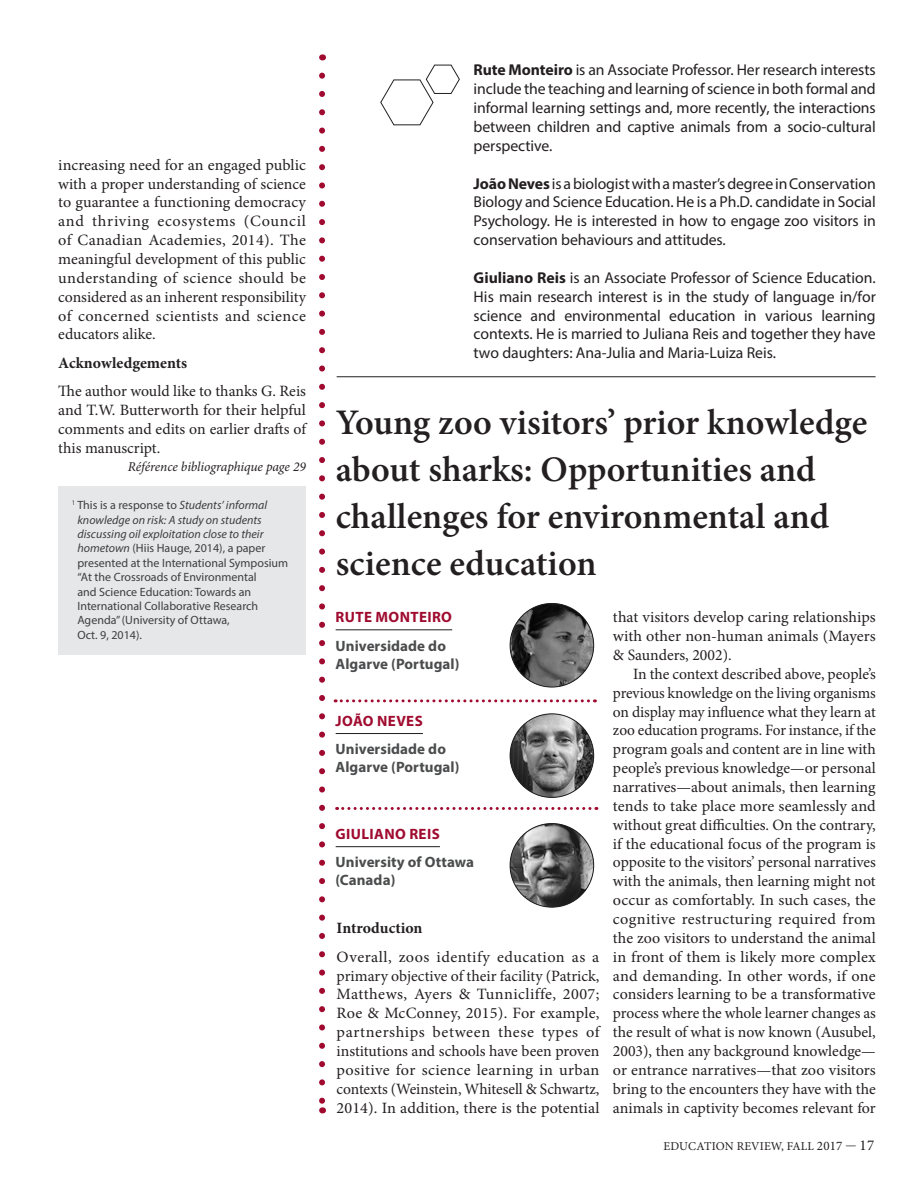
<style>
.page{position:relative;width:918px;height:1188px;background:#fff}
.page>*{position:absolute;margin:0;border:0;box-sizing:border-box;transform-origin:0 0}
.t1{font:600 36px/47.1px "Minion Pro";color:#231f20}
.t2{font:15.75px/18.9px "Minion Pro";color:#231f20;text-align:justify}
.t3{font:15.75px/18.9px "Myriad Pro";letter-spacing:-.005em;color:#231f20;text-align:justify}
.t4{font:700 15.75px "Minion Pro";color:#231f20}
.t5{font:700 15px/18px "Myriad Pro";letter-spacing:.005em;color:#4b4c4d}
.t6{font:700 15px "Myriad Pro";letter-spacing:.025em;color:#a00c30}
.t7{font:italic 13.5px "Minion Pro";letter-spacing:-.005em;color:#231f20}
.t8{font:12px/14.4px "Myriad Pro";color:#3e3e3f}
.t9{font:12px "Minion Pro";letter-spacing:.015em;color:#231f20}
.s1{font-style:italic}
.s2{font-weight:700}
.s3{font-size:13.05px}
.s4{font-size:15px}
</style>
<div class="page">
<div style="left:58px;top:487px;width:248px;height:168px;background:#e6e7e9"></div>
<hr style="left:337px;top:376px;width:539px;height:1px;background:#231f20">
<svg style="left:380px;top:64px;width:80px;height:62px"></svg>
<svg style="left:319px;top:76px;width:6px;height:1025px"></svg>
<hr style="left:336px;top:629px;width:116px;height:1px;background:#231f20">
<hr style="left:336px;top:733px;width:87px;height:1px;background:#231f20">
<hr style="left:336px;top:846px;width:104px;height:1px;background:#231f20">
<img style="left:510px;top:603px;width:84px;height:84px;border-radius:42px">
<img style="left:510px;top:714px;width:84px;height:83px;border-radius:42px">
<img style="left:510px;top:824px;width:84px;height:83px;border-radius:42px">
<svg style="left:335px;top:699px;width:260px;height:3px"></svg>
<svg style="left:337px;top:807px;width:260px;height:3px"></svg>
<p class="t2" style="left:58px;top:155px;width:249px">increasing need for an engaged public with a proper understanding of science to guarantee a functioning democracy and thriving ecosystems (Council of Canadian Academies, 2014). The meaningful development of this public understanding of science should be considered as an inherent responsibility of concerned scientists and science educators alike.</p>
<p class="t4" style="left:58px;top:352px;width:131px">Acknowledgements</p>
<p class="t2" style="left:58px;top:382px;width:249px">The author would like to thanks G. Reis and T.W. Butterworth for their helpful comments and edits on earlier drafts of this manuscript.</p>
<p class="t7" style="left:128px;top:458px;width:180px">Référence bibliographique page 29</p>
<p class="t8" style="left:77px;top:498px;width:212px;text-indent:-6px"><sup>1</sup> This is a response to <span class="s1">Students’ informal knowledge on risk: A study on students discussing oil exploitation close to their hometown</span> (Hiis Hauge, 2014), a paper presented at the International Symposium “At the Crossroads of Environmental<br>and Science Education: Towards an International Collaborative Research Agenda” (University of Ottawa,<br>Oct. 9, 2014).</p>
<p class="t3" style="left:474px;top:60px;width:404px"><span class="s2">Rute Monteiro</span> is an Associate Professor. Her research interests include the teaching and learning of science in both formal and informal learning settings and, more recently, the interactions between children and captive animals from a socio-cultural perspective.</p>
<p class="t3" style="left:474px;top:174px;width:404px"><span class="s2">João Neves</span> is a biologist with a master’s degree in Conservation Biology and Science Education. He is a Ph.D. candidate in Social Psychology. He is interested in how to engage zoo visitors in conservation behaviours and attitudes.</p>
<p class="t3" style="left:474px;top:268px;width:404px"><span class="s2">Giuliano Reis</span> is an Associate Professor of Science Education.<br>His main research interest is in the study of language in/for science and environmental education in various learning contexts. He is married to Juliana Reis and together they have two daughters: Ana-Julia and Maria-Luiza Reis.</p>
<h1 class="t1" style="left:336px;top:398px;width:533px">Young zoo visitors’ prior knowledge about sharks: Opportunities and challenges for environmental and science education</h1>
<p class="t6" style="left:336px;top:607px;width:118px">RUTE MONTEIRO</p>
<p class="t5" style="left:336px;top:636px;width:126px">Universidade do<br>Algarve (Portugal)</p>
<p class="t6" style="left:336px;top:711px;width:89px">JOÃO NEVES</p>
<p class="t5" style="left:336px;top:740px;width:126px">Universidade do<br>Algarve (Portugal)</p>
<p class="t6" style="left:336px;top:824px;width:106px">GIULIANO REIS</p>
<p class="t5" style="left:336px;top:853px;width:140px">University of Ottawa (Canada)</p>
<p class="t4" style="left:337px;top:917px;width:87px">Introduction</p>
<p class="t2" style="left:337px;top:947px;width:264px">Overall, zoos identify education as a primary objective of their facility (Patrick, Matthews, Ayers &amp; Tunnicliffe, 2007; Roe &amp; McConney, 2015). For example, partnerships between these types of institutions and schools have been proven positive for science learning in urban contexts (Weinstein, Whitesell &amp; Schwartz, 2014). In addition, there is the potential</p>
<p class="t2" style="left:613px;top:608px;width:264px">that visitors develop caring relationships with other non-human animals (Mayers &amp; Saunders, 2002).</p>
<p class="t2" style="left:613px;top:664px;width:264px;text-indent:20px">In the context described above, people’s previous knowledge on the living organisms on display may influence what they learn at zoo education programs. For instance, if the program goals and content are in line with people’s previous knowledge—or personal narratives—about animals, then learning tends to take place more seamlessly and without great difficulties. On the contrary, if the educational focus of the program is opposite to the visitors’ personal narratives with the animals, then learning might not occur as comfortably. In such cases, the cognitive restructuring required from the zoo visitors to understand the animal in front of them is likely more complex and demanding. In other words, if one considers learning to be a transformative process where the whole learner changes as the result of what is now known (Ausubel, 2003), then any background knowledge— or entrance narratives—that zoo visitors bring to the encounters they have with the animals in captivity becomes relevant for</p>
<p class="t9" style="left:663px;top:1138px;width:212px">EDUCATION REVIEW, FALL <span class="s3">2017</span> — <span class="s4">17</span></p>
</div>
